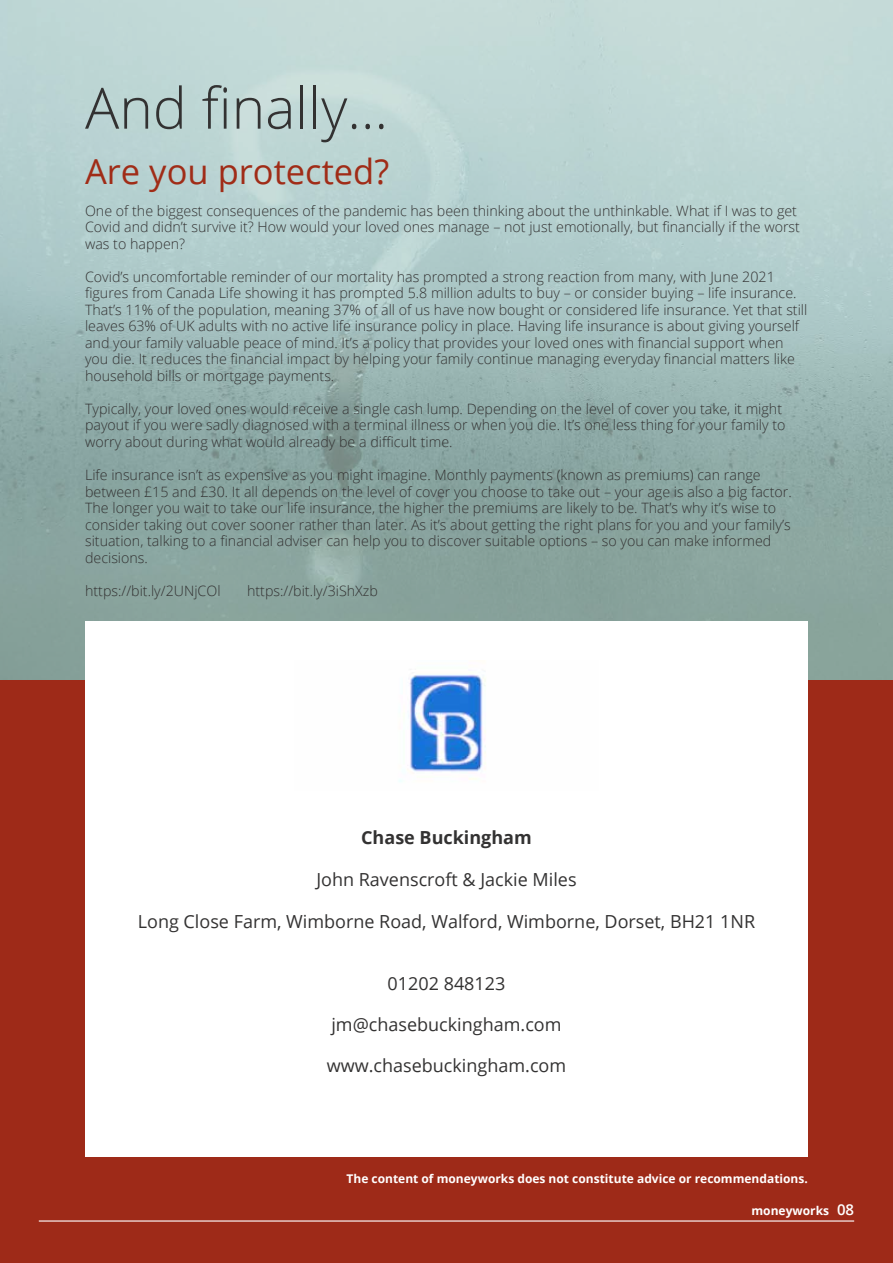
<style>
.page{position:relative;width:893px;height:1263px;background:#fff}
.page>*{position:absolute;margin:0;border:0;box-sizing:border-box;transform-origin:0 0}
.t1{font:300 57px "Open Sans";color:#333232}
.t2{font:34.5px "Open Sans";color:#a02c17}
.t3{font:18px "Open Sans";color:#333232}
.t4{font:700 18px "Open Sans";color:#333232}
.t5{font:300 14.25px/16.5px "Open Sans";color:#333232}
.t6{font:700 12px "Open Sans";color:#fff}
.s1{font-weight:600;font-size:15px}
</style>
<div class="page">
<div style="left:0;top:680px;width:893px;height:583px;background:#9e2a18"></div>
<hr style="left:39px;top:1220px;width:815px;height:1px;background:#fff">
<div style="left:85px;top:621px;width:723px;height:536px;background:#fff"></div>
<img style="left:399px;top:674px;width:87px;height:108px">
<h1 class="t1" style="left:85px;top:69px;width:305px">And finally...</h1>
<h2 class="t2" style="left:85px;top:148px;width:306px">Are you protected?</h2>
<p class="t5" style="left:85px;top:202px;width:716px">One of the biggest consequences of the pandemic has been thinking about the unthinkable. What if I was to get<br>Covid and didn’t survive it? How would your loved ones manage – not just emotionally, but financially if the worst was to happen?</p>
<p class="t5" style="left:85px;top:268px;width:724px">Covid’s uncomfortable reminder of our mortality has prompted a strong reaction from many, with June 2021 figures from Canada Life showing it has prompted 5.8 million adults to buy – or consider buying – life insurance.<br>That’s 11% of the population, meaning 37% of all of us have now bought or considered life insurance. Yet that still leaves 63% of UK adults with no active life insurance policy in place. Having life insurance is about giving yourself and your family valuable peace of mind. It’s a policy that provides your loved ones with financial support when you die. It reduces the financial impact by helping your family continue managing everyday financial matters like household bills or mortgage payments.</p>
<p class="t5" style="left:85px;top:400px;width:702px">Typically, your loved ones would receive a single cash lump. Depending on the level of cover you take, it might payout if you were sadly diagnosed with a terminal illness or when you die. It’s one less thing for your family to worry about during what would already be a difficult time.</p>
<p class="t5" style="left:85px;top:466px;width:708px">Life insurance isn’t as expensive as you might imagine. Monthly payments (known as premiums) can range between £15 and £30. It all depends on the level of cover you choose to take out – your age is also a big factor.<br>The longer you wait to take our life insurance, the higher the premiums are likely to be. That’s why it’s wise to consider taking out cover sooner rather than later. As it’s about getting the right plans for you and your family’s situation, talking to a financial adviser can help you to discover suitable options – so you can make informed decisions.</p>
<p class="t5" style="left:85px;top:582px;width:137px">https://bit.ly/2UNjCOl</p>
<p class="t5" style="left:247px;top:582px;width:132px">https://bit.ly/3iShXzb</p>
<p class="t4" style="left:361px;top:825px;width:172px">Chase Buckingham</p>
<p class="t3" style="left:316px;top:867px;width:262px">John Ravenscroft &amp; Jackie Miles</p>
<p class="t3" style="left:138px;top:909px;width:619px">Long Close Farm, Wimborne Road, Walford, Wimborne, Dorset, BH21 1NR</p>
<p class="t3" style="left:388px;top:971px;width:119px">01202 848123</p>
<p class="t3" style="left:331px;top:1012px;width:232px">jm@chasebuckingham.com</p>
<p class="t3" style="left:327px;top:1053px;width:241px">www.chasebuckingham.com</p>
<p class="t6" style="left:346px;top:1170px;width:463px">The content of moneyworks does not constitute advice or recommendations.</p>
<p class="t6" style="left:751px;top:1202px;width:104px">moneyworks <span class="s1">08</span></p>
</div>
